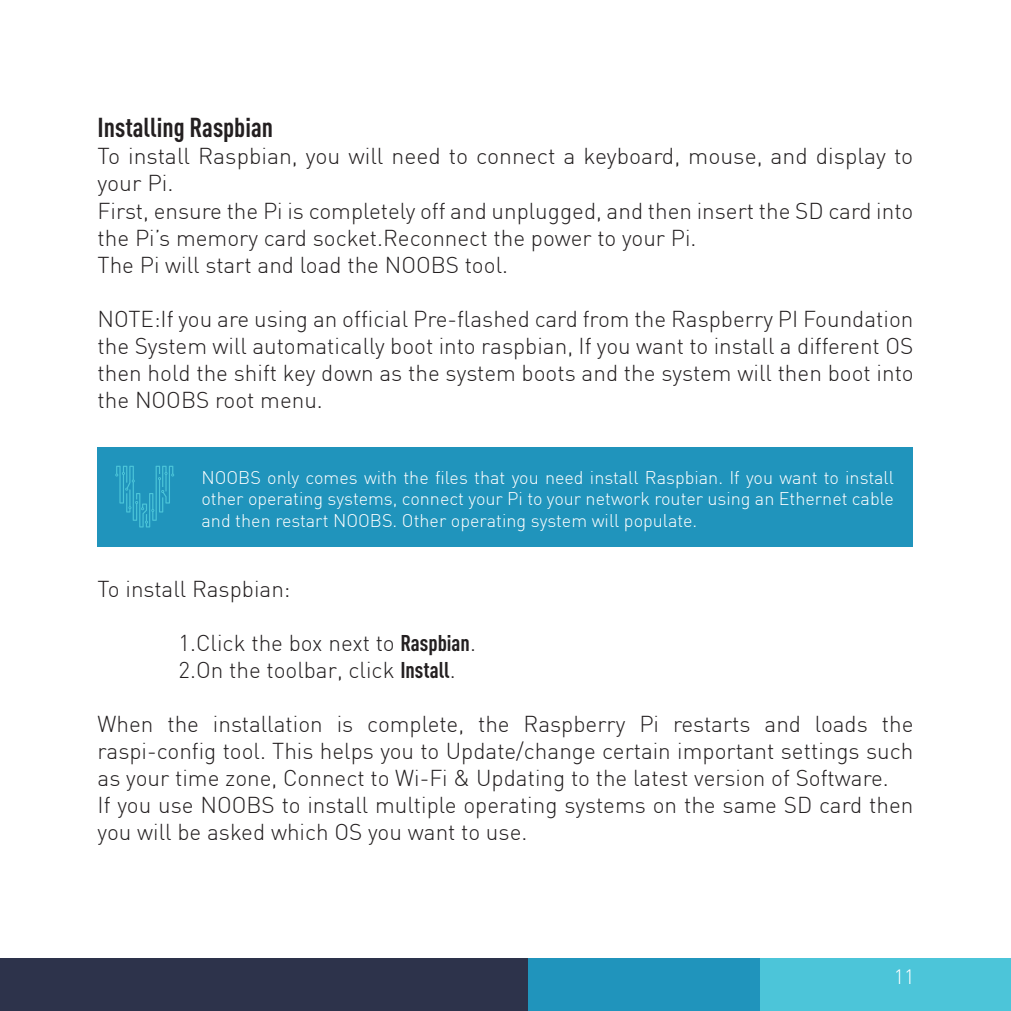
<style>
.page{position:relative;width:1011px;height:1011px;background:#fff}
.page>*{position:absolute;margin:0;border:0;box-sizing:border-box;transform-origin:0 0}
.t1{font:700 27px "DIN Cond";color:#231f20}
.t2{font:300 22.5px/27px "DIN";color:#231f20}
.t3{font:300 20.25px "DIN";color:#fff}
.t4{font:300 18px/21.6px "DIN";color:#fff;text-align:justify}
.s1{font-family:"DIN Cond";font-weight:700}
</style>
<div class="page">
<div style="left:98px;top:447px;width:814px;height:99px;background:#2094bc"></div>
<svg style="left:115px;top:465px;width:59px;height:62px"></svg>
<div style="left:759px;top:957px;width:251px;height:53px;background:#4cc5d9"></div>
<div style="left:527px;top:957px;width:232px;height:53px;background:#2094bc"></div>
<div style="left:0;top:957px;width:527px;height:53px;background:#2d334b"></div>
<p class="t1" style="left:98px;top:111px;width:177px">Installing Raspbian</p>
<p class="t2" style="left:98px;top:143px;width:817px">To install Raspbian, you will need to connect a keyboard, mouse, and display to your Pi.<br>First, ensure the Pi is completely off and unplugged, and then insert the SD card into the Pi’s memory card socket.Reconnect the power to your Pi.<br>The Pi will start and load the NOOBS tool.</p>
<p class="t2" style="left:98px;top:305px;width:817px;text-align:justify">NOTE:If you are using an official Pre-flashed card from the Raspberry PI Foundation the System will automatically boot into raspbian, If you want to install a different OS then hold the shift key down as the system boots and the system will then boot into the NOOBS root menu.</p>
<p class="t4" style="left:201px;top:466px;width:693px">NOOBS only comes with the files that you need install Raspbian. If you want to install other operating systems, connect your Pi to your network router using an Ethernet cable and then restart NOOBS. Other operating system will populate.</p>
<p class="t2" style="left:98px;top:575px;width:194px">To install Raspbian:</p>
<p class="t2" style="left:179px;top:629px;width:299px">1.Click the box next to <span class="s1">Raspbian</span>.<br>2.On the toolbar, click <span class="s1">Install</span>.</p>
<p class="t2" style="left:98px;top:710px;width:817px">When the installation is complete, the Raspberry Pi restarts and loads the raspi-config tool. This helps you to Update/change certain important settings such as your time zone, Connect to Wi-Fi &amp; Updating to the latest version of Software.<br>If you use NOOBS to install multiple operating systems on the same SD card then you will be asked which OS you want to use.</p>
<p class="t3" style="left:893px;top:963px;width:22px">11</p>
</div>
